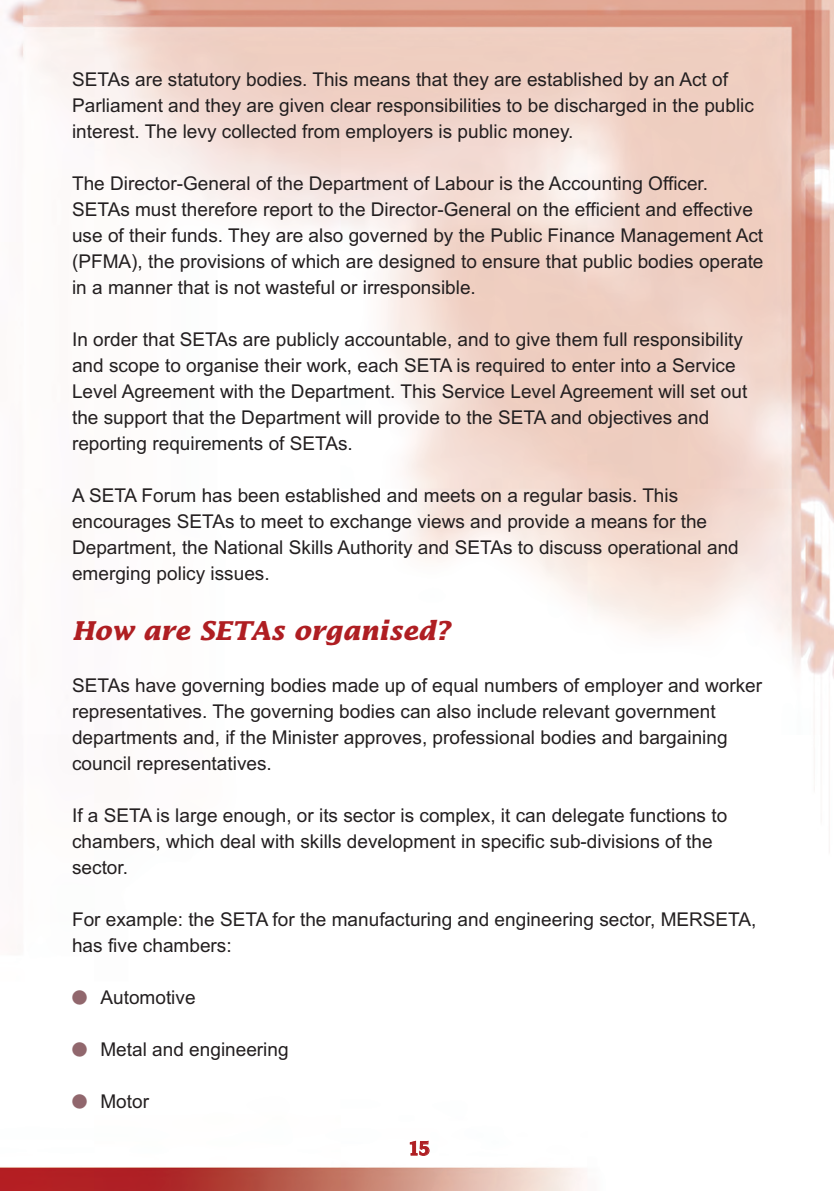
<style>
.page{position:relative;width:840px;height:1191px;background:#fff}
.page>*{position:absolute;margin:0;border:0;box-sizing:border-box;transform-origin:0 0}
.t1{font:italic 700 26px "Lucida Std";color:#af1e22}
.t2{font:500 20px "Clearface Gothic LT Std";color:#af1e22}
.t3{font:19px/26px "Arial";color:#231f20}
.s1{color:#91676d}
</style>
<div class="page">
<img style="left:0;top:0;width:833px;height:1191px">
<p class="t3" style="left:72px;top:66px;width:683px">SETAs are statutory bodies. This means that they are established by an Act of<br>Parliament and they are given clear responsibilities to be discharged in the public interest. The levy collected from employers is public money.</p>
<p class="t3" style="left:72px;top:170px;width:692px">The Director-General of the Department of Labour is the Accounting Officer.<br>SETAs must therefore report to the Director-General on the efficient and effective use of their funds. They are also governed by the Public Finance Management Act (PFMA), the provisions of which are designed to ensure that public bodies operate in a manner that is not wasteful or irresponsible.</p>
<p class="t3" style="left:72px;top:326px;width:676px">In order that SETAs are publicly accountable, and to give them full responsibility and scope to organise their work, each SETA is required to enter into a Service Level Agreement with the Department. This Service Level Agreement will set out the support that the Department will provide to the SETA and objectives and reporting requirements of SETAs.</p>
<p class="t3" style="left:72px;top:482px;width:668px">A SETA Forum has been established and meets on a regular basis. This encourages SETAs to meet to exchange views and provide a means for the Department, the National Skills Authority and SETAs to discuss operational and emerging policy issues.</p>
<h1 class="t1" style="left:72px;top:616px;width:379px">How are SETAs organised?</h1>
<p class="t3" style="left:72px;top:672px;width:691px">SETAs have governing bodies made up of equal numbers of employer and worker representatives. The governing bodies can also include relevant government departments and, if the Minister approves, professional bodies and bargaining council representatives.</p>
<p class="t3" style="left:72px;top:802px;width:656px">If a SETA is large enough, or its sector is complex, it can delegate functions to chambers, which deal with skills development in specific sub-divisions of the sector.</p>
<p class="t3" style="left:72px;top:906px;width:685px">For example: the SETA for the manufacturing and engineering sector, MERSETA, has five chambers:</p>
<p class="t3" style="left:72px;top:984px;width:125px"><span class="s1">●</span> Automotive</p>
<p class="t3" style="left:72px;top:1036px;width:218px"><span class="s1">●</span> Metal and engineering</p>
<p class="t3" style="left:72px;top:1088px;width:78px"><span class="s1">●</span> Motor</p>
<p class="t2" style="left:408px;top:1140px;width:22px">15</p>
</div>
